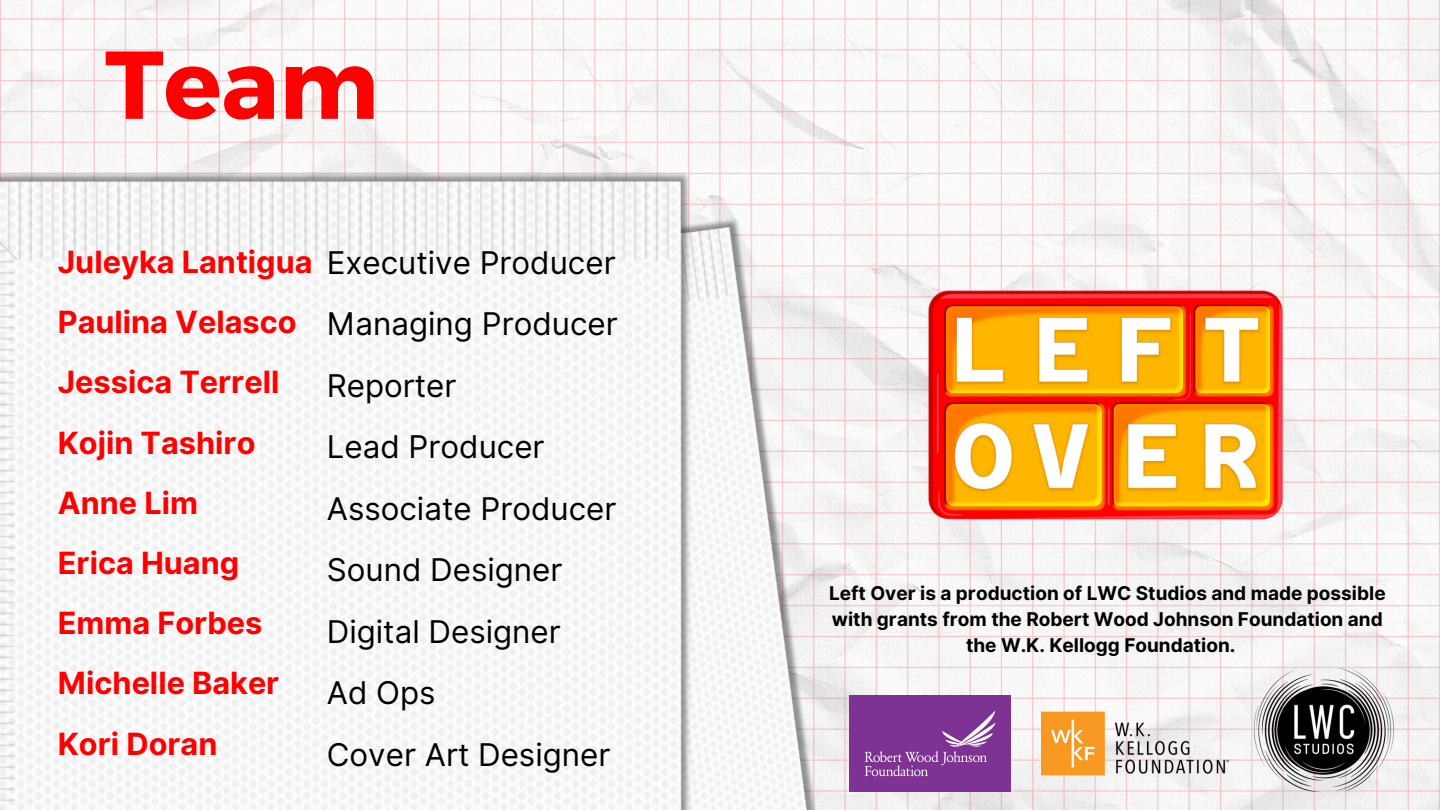
<style>
.page{position:relative;width:1440px;height:810px;background:#fff}
.page>*{position:absolute;margin:0;border:0;box-sizing:border-box;transform-origin:0 0}
.t1{font:700 96.1px "Montserrat";color:#f00}
.t2{font:31.3px/61.5px "Inter";color:#000}
.t3{font:700 30.7px/60.2px "Inter";color:#f00}
.t4{font:700 19px "Inter";color:#000}
</style>
<div class="page">
<img style="left:953px;top:0;width:487px;height:810px">
<img style="left:0;top:0;width:953px;height:810px">
<img style="left:1042px;top:681px;width:166px;height:125px">
<img style="left:1208px;top:620px;width:232px;height:190px">
<img style="left:849px;top:696px;width:162px;height:95px">
<img style="left:910px;top:208px;width:394px;height:394px">
<h1 class="t1" style="left:105px;top:22px;width:275px">Team</h1>
<h3 class="t3" style="left:58px;top:232px;width:256px">Juleyka Lantigua<br>Paulina Velasco<br>Jessica Terrell<br>Kojin Tashiro<br>Anne Lim<br>Erica Huang<br>Emma Forbes<br>Michelle Baker<br>Kori Doran</h3>
<h2 class="t2" style="left:327px;top:232px;width:292px">Executive Producer<br>Managing Producer<br>Reporter<br>Lead Producer<br>Associate Producer<br>Sound Designer<br>Digital Designer<br>Ad Ops<br>Cover Art Designer</h2>
<p class="t4" style="left:829px;top:581px;width:558px">Left Over is a production of LWC Studios and made possible</p>
<p class="t4" style="left:832px;top:608px;width:552px">with grants from the Robert Wood Johnson Foundation and</p>
<p class="t4" style="left:966px;top:634px;width:271px">the W.K. Kellogg Foundation.</p>
</div>
